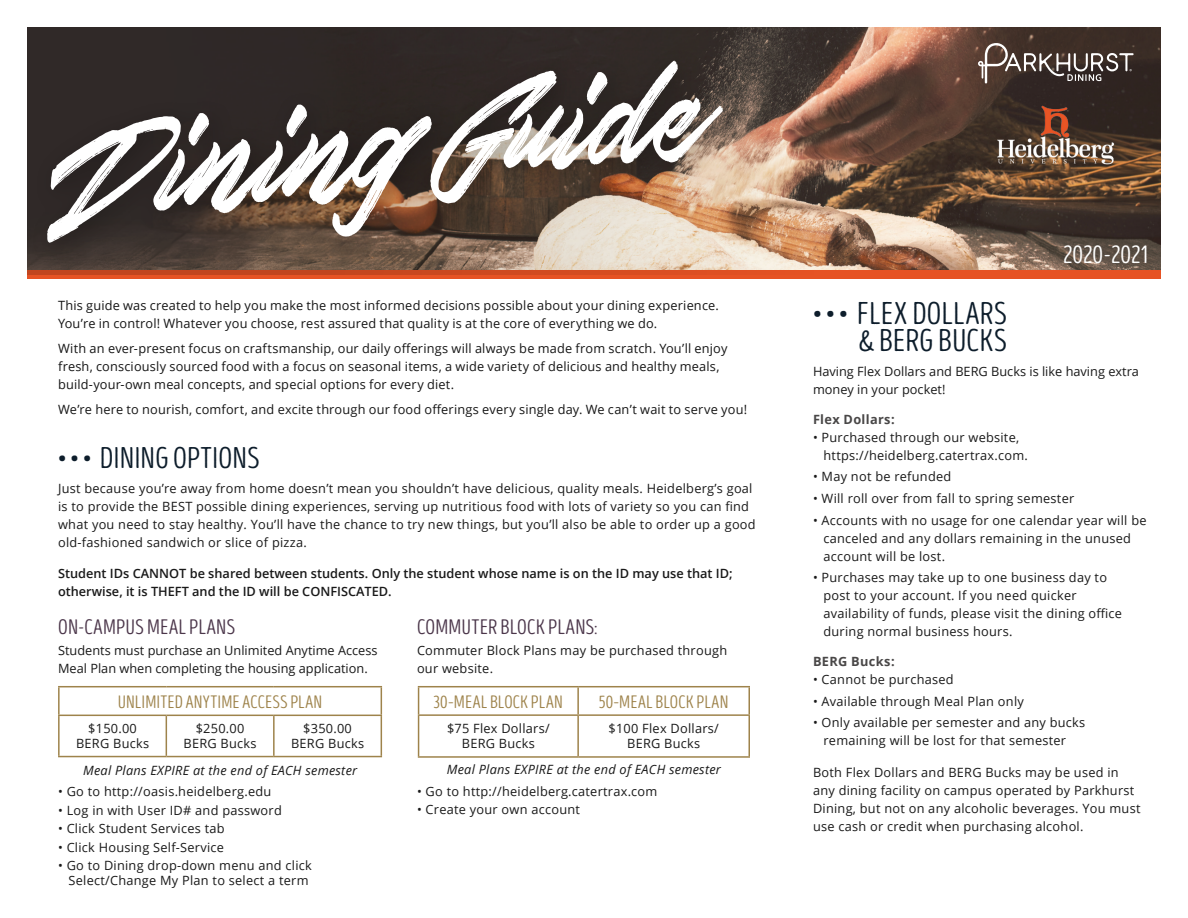
<style>
.page{position:relative;width:1188px;height:918px;background:#fff}
.page>*{position:absolute;margin:0;border:0;box-sizing:border-box;transform-origin:0 0}
.t1{font:italic 118.8px "Skywalker";color:#fff}
.Question{font:31.5px/27px "Intro Head R Base";letter-spacing:.005em;color:#0d1d2b;text-align:right}
.Question-2{font:30px "Intro Head R Base";color:#0d1d2b}
.Section_Titles{font:25.65px "Intro Head R Base";letter-spacing:-.005em;color:#fff}
.Gold_Standards{font:21px "Intro Head R Base";color:#4c374b}
.Gold_Standards_List{font:21px "Intro Head R Base";letter-spacing:.005em;color:#4c374b}
.Gold_Standards_List-2{font:18px "Intro Head R Base";letter-spacing:.005em;color:#9e834b}
.Gold_Standards-2{font:12.75px/18px "Open Sans";letter-spacing:.02em;color:#191919}
.Body{font:12.75px/18px "Open Sans";letter-spacing:.015em;color:#161616}
.Gold_Standards-3{font:12.75px/18px "Open Sans";color:#191919}
.Gold_Standards-4{font:600 12.75px/18px "Open Sans";color:#191919}
.Gold_Standards-5{font:italic 12.75px "Open Sans";letter-spacing:.02em;color:#191919}
.Content{font:700 12.75px "Open Sans";letter-spacing:.03em;color:#494747}
</style>
<div class="page">
<div style="left:27px;top:270px;width:1134px;height:9px;background:#e65324"></div>
<svg style="left:27px;top:27px;width:1134px;height:248px;background:#6f5141"></svg>
<div style="left:30px;top:46px;width:719px;height:223px;background:#000;opacity:.28"></div>
<svg style="left:978px;top:43px;width:156px;height:41px;background:#5e514b"></svg>
<img style="left:995px;top:102px;width:122px;height:66px">
<hr style="left:58px;top:686px;width:108px;height:1px;background:#9e834b">
<hr style="left:58px;top:687px;width:2px;height:28px;background:#9e834b">
<hr style="left:166px;top:686px;width:108px;height:1px;background:#9e834b">
<hr style="left:274px;top:686px;width:108px;height:1px;background:#9e834b">
<svg style="left:381px;top:687px;width:1px;height:28px"></svg>
<hr style="left:58px;top:715px;width:108px;height:1px;background:#9e834b">
<hr style="left:58px;top:716px;width:2px;height:40px;background:#9e834b">
<hr style="left:274px;top:715px;width:108px;height:1px;background:#9e834b">
<hr style="left:381px;top:716px;width:1px;height:40px;background:#9e834b">
<hr style="left:58px;top:756px;width:108px;height:1px;background:#9e834b">
<hr style="left:274px;top:756px;width:108px;height:1px;background:#9e834b">
<hr style="left:166px;top:715px;width:108px;height:1px;background:#9e834b">
<hr style="left:166px;top:716px;width:1px;height:40px;background:#9e834b">
<hr style="left:273px;top:716px;width:2px;height:40px;background:#9e834b">
<hr style="left:166px;top:756px;width:108px;height:1px;background:#9e834b">
<hr style="left:418px;top:686px;width:160px;height:1px;background:#9e834b">
<svg style="left:418px;top:687px;width:1px;height:27px"></svg>
<hr style="left:418px;top:714px;width:160px;height:2px;background:#9e834b">
<hr style="left:418px;top:716px;width:1px;height:40px;background:#9e834b">
<hr style="left:418px;top:756px;width:160px;height:2px;background:#9e834b">
<hr style="left:578px;top:686px;width:172px;height:1px;background:#9e834b">
<hr style="left:577px;top:687px;width:2px;height:27px;background:#9e834b">
<svg style="left:749px;top:687px;width:1px;height:27px"></svg>
<hr style="left:578px;top:714px;width:172px;height:2px;background:#9e834b">
<hr style="left:577px;top:716px;width:2px;height:40px;background:#9e834b">
<hr style="left:749px;top:716px;width:1px;height:40px;background:#9e834b">
<hr style="left:578px;top:756px;width:172px;height:2px;background:#9e834b">
<p class="t1" style="left:39px;top:99px;width:655px;rotate:-5deg">Dining Guide</p>
<p class="Body" style="left:58px;top:296px;width:662px">This guide was created to help you make the most informed decisions possible about your dining experience.<br>You’re in control! Whatever you choose, rest assured that quality is at the core of everything we do.</p>
<p class="Body" style="left:58px;top:339px;width:671px">With an ever-present focus on craftsmanship, our daily offerings will always be made from scratch. You’ll enjoy fresh, consciously sourced food with a focus on seasonal items, a wide variety of delicious and healthy meals, build-your-own meal concepts, and special options for every diet.</p>
<p class="Body" style="left:58px;top:400px;width:691px">We’re here to nourish, comfort, and excite through our food offerings every single day. We can’t wait to serve you!</p>
<p class="Question-2" style="left:58px;top:442px;width:203px">• • • DINING OPTIONS</p>
<p class="Gold_Standards-2" style="left:58px;top:479px;width:699px">Just because you’re away from home doesn’t mean you shouldn’t have delicious, quality meals. Heidelberg’s goal is to provide the BEST possible dining experiences, serving up nutritious food with lots of variety so you can find what you need to stay healthy. You’ll have the chance to try new things, but you’ll also be able to order up a good old-fashioned sandwich or slice of pizza.</p>
<p class="Gold_Standards-4" style="left:58px;top:564px;width:676px">Student IDs CANNOT be shared between students. Only the student whose name is on the ID may use that ID; otherwise, it is THEFT and the ID will be CONFISCATED.</p>
<p class="Gold_Standards_List" style="left:58px;top:615px;width:179px">ON-CAMPUS MEAL PLANS</p>
<p class="Gold_Standards-3" style="left:58px;top:641px;width:321px">Students must purchase an Unlimited Anytime Access<br>Meal Plan when completing the housing application.</p>
<p class="Gold_Standards_List-2" style="left:118px;top:692px;width:206px">UNLIMITED ANYTIME ACCESS PLAN</p>
<p class="Gold_Standards-2" style="left:76px;top:721px;width:75px;line-height:15px;text-align:center">$150.00<br>BERG Bucks</p>
<p class="Gold_Standards-2" style="left:184px;top:721px;width:75px;line-height:15px;text-align:center">$250.00<br>BERG Bucks</p>
<p class="Gold_Standards-2" style="left:291px;top:721px;width:75px;line-height:15px;text-align:center">$350.00<br>BERG Bucks</p>
<p class="Gold_Standards-5" style="left:83px;top:761px;width:276px">Meal Plans EXPIRE at the end of EACH semester</p>
<p class="Gold_Standards-2" style="left:58px;top:782px;width:215px">• Go to http://oasis.heidelberg.edu</p>
<p class="Gold_Standards-2" style="left:58px;top:801px;width:225px">• Log in with User ID# and password</p>
<p class="Gold_Standards-2" style="left:58px;top:819px;width:168px">• Click Student Services tab</p>
<p class="Gold_Standards-2" style="left:58px;top:838px;width:167px">• Click Housing Self-Service</p>
<p class="Gold_Standards-2" style="left:58px;top:858px;width:255px;line-height:15px;text-align:center">• Go to Dining drop-down menu and click<br>Select/Change My Plan to select a term</p>
<p class="Gold_Standards" style="left:417px;top:615px;width:182px">COMMUTER BLOCK PLANS:</p>
<p class="Gold_Standards-2" style="left:417px;top:641px;width:312px">Commuter Block Plans may be purchased through our website.</p>
<p class="Gold_Standards_List-2" style="left:434px;top:692px;width:131px">30–MEAL BLOCK PLAN</p>
<p class="Gold_Standards_List-2" style="left:599px;top:692px;width:131px">50–MEAL BLOCK PLAN</p>
<p class="Gold_Standards-2" style="left:447px;top:721px;width:104px;line-height:15px;text-align:center">$75 Flex Dollars/<br>BERG Bucks</p>
<p class="Gold_Standards-2" style="left:609px;top:721px;width:112px;line-height:15px;text-align:center">$100 Flex Dollars/<br>BERG Bucks</p>
<p class="Gold_Standards-5" style="left:447px;top:761px;width:276px">Meal Plans EXPIRE at the end of EACH semester</p>
<p class="Gold_Standards-2" style="left:417px;top:782px;width:242px">• Go to http://heidelberg.catertrax.com</p>
<p class="Gold_Standards-2" style="left:417px;top:801px;width:165px">• Create your own account</p>
<p class="Section_Titles" style="left:1063px;top:241px;width:87px">2020-2021</p>
<p class="Question" style="left:813px;top:301px;width:196px">• • • FLEX DOLLARS &amp; BERG BUCKS</p>
<p class="Gold_Standards-3" style="left:813px;top:362px;width:327px">Having Flex Dollars and BERG Bucks is like having extra money in your pocket!</p>
<p class="Content" style="left:813px;top:410px;width:83px">Flex Dollars:</p>
<p class="Gold_Standards-2" style="left:824px;top:428px;width:206px;text-indent:-11px">• Purchased through our website, https://heidelberg.catertrax.com.</p>
<p class="Gold_Standards-2" style="left:813px;top:468px;width:140px">• May not be refunded</p>
<p class="Gold_Standards-2" style="left:813px;top:489px;width:263px">• Will roll over from fall to spring semester</p>
<p class="Gold_Standards-2" style="left:824px;top:511px;width:325px;text-indent:-11px">• Accounts with no usage for one calendar year will be canceled and any dollars remaining in the unused account will be lost.</p>
<p class="Gold_Standards-2" style="left:823px;top:568px;width:300px;text-indent:-10px">• Purchases may take up to one business day to post to your account. If you need quicker availability of funds, please visit the dining office during normal business hours.</p>
<p class="Content" style="left:813px;top:652px;width:83px">BERG Bucks:</p>
<p class="Gold_Standards-2" style="left:813px;top:670px;width:142px">• Cannot be purchased</p>
<p class="Gold_Standards-2" style="left:813px;top:692px;width:212px">• Available through Meal Plan only</p>
<p class="Gold_Standards-2" style="left:824px;top:713px;width:263px;text-indent:-11px">• Only available per semester and any bucks remaining will be lost for that semester</p>
<p class="Gold_Standards-2" style="left:813px;top:763px;width:329px">Both Flex Dollars and BERG Bucks may be used in any dining facility on campus operated by Parkhurst Dining, but not on any alcoholic beverages. You must use cash or credit when purchasing alcohol.</p>
</div>
